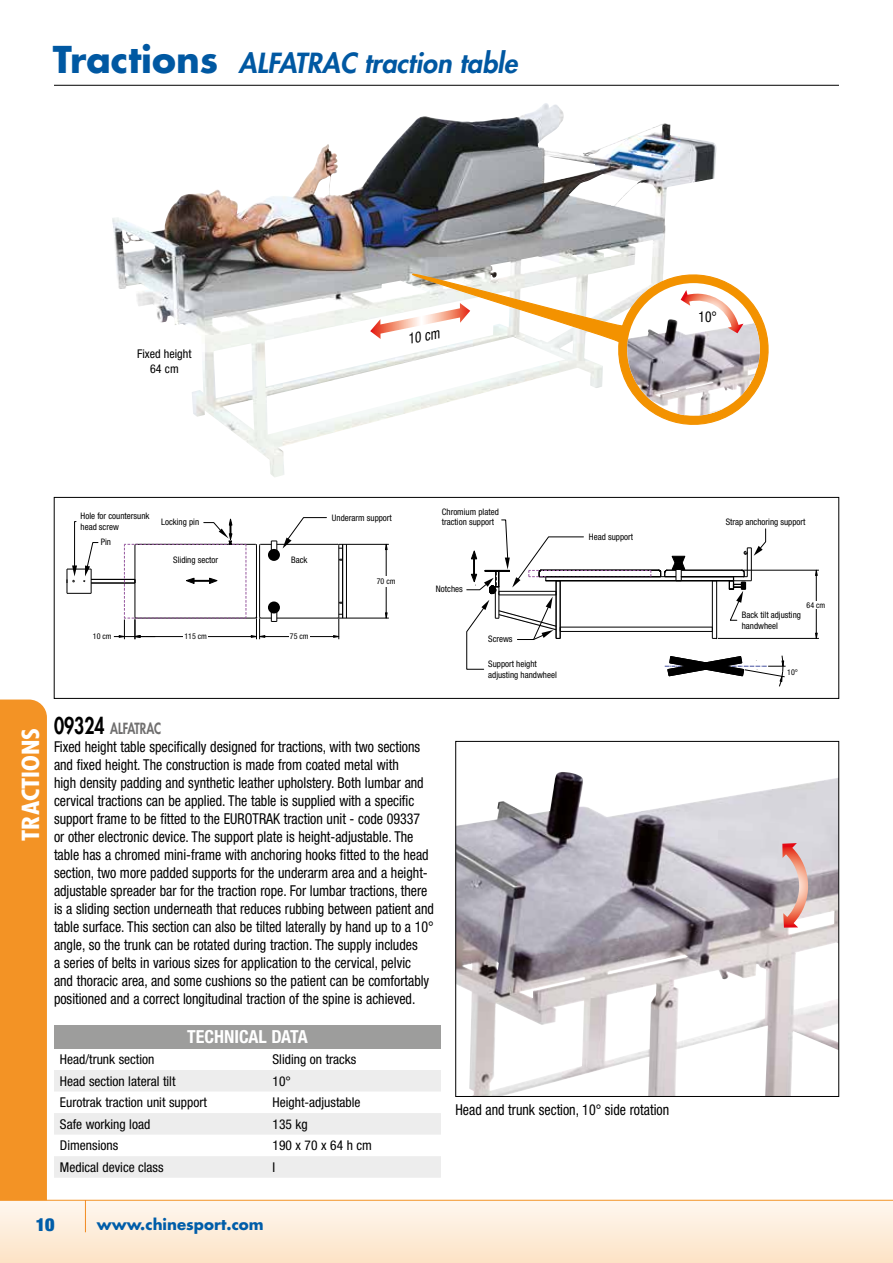
<style>
.page{position:relative;width:893px;height:1263px;background:#fff}
.page>*{position:absolute;margin:0;border:0;box-sizing:border-box;transform-origin:0 0}
.t1{font:italic 800 27px "Futura Std";color:#0058a2}
.t2{font:700 condensed 22.95px "Futura Std";color:#fff;scale:1.18 1}
.t3{font:700 condensed 18px "Helvetica Neue LT Std";color:#fff}
.t4{font:900 condensed 18px "Helvetica Neue LT Std";color:#005da9}
.t5{font:condensed 15px/18px "Helvetica Neue LT Std";color:#000;scale:.93 1}
.t6{font:700 15px "Futura Std";color:#005da9}
.t7{font:800 15px "Futura Std";color:#706f6f;scale:.78 1}
.t8{font:italic condensed 15px "Helvetica Neue LT Std";color:#000;scale:.9 1}
.t9{font:condensed 15px "Helvetica Neue LT Std";color:#000;scale:.9 1}
.t10{font:condensed 13.5px "Helvetica Neue LT Std";color:#000}
.t11{font:condensed 12px/14.4px "Helvetica Neue LT Std";color:#000;text-align:center}
.t12{font:condensed 9px/10.8px "Helvetica Neue LT Std";color:#000}
.t13{font:condensed 7.95px "Helvetica Neue LT Std";color:#000}
.s1{font-weight:700;font-style:normal;font-size:36px}
.s2{font-size:22.5px;color:#000}
</style>
<div class="page">
<div style="left:0;top:1200px;width:893px;height:63px;background:linear-gradient(to bottom,#fef7f0,#fde3c6)"></div>
<div style="left:0;top:699px;width:47px;height:501px;background:#f39325"></div>
<hr style="left:0;top:1200px;width:893px;height:1px;background:#f39325">
<hr style="left:85px;top:1200px;width:1px;height:32px;background:#f39325">
<hr style="left:54px;top:85px;width:785px;height:1px;background:#000">
<hr style="left:560px;top:627px;width:152px;height:1px;background:#000">
<hr style="left:560px;top:631px;width:152px;height:1px;background:#000">
<hr style="left:681px;top:570px;width:61px;height:1px;background:#000">
<hr style="left:681px;top:576px;width:53px;height:1px;background:#000">
<hr style="left:546px;top:580px;width:188px;height:1px;background:#000">
<hr style="left:541px;top:570px;width:118px;height:1px;background:#000">
<hr style="left:546px;top:576px;width:130px;height:1px;background:#000">
<svg style="left:659px;top:556px;width:26px;height:24px"></svg>
<hr style="left:716px;top:581px;width:1px;height:57px;background:#000">
<hr style="left:712px;top:581px;width:1px;height:57px;background:#000">
<hr style="left:743px;top:570px;width:76px;height:1px;background:#000">
<hr style="left:718px;top:638px;width:101px;height:1px;background:#000">
<hr style="left:816px;top:575px;width:1px;height:58px;background:#000">
<svg style="left:815px;top:569px;width:2px;height:7px"></svg>
<div style="left:804px;top:601px;width:23px;height:8px;background:#fff"></div>
<svg style="left:665px;top:655px;width:121px;height:32px"></svg>
<svg style="left:466px;top:519px;width:186px;height:151px"></svg>
<svg style="left:729px;top:528px;width:38px;height:93px"></svg>
<div style="left:54px;top:497px;width:785px;height:202px;border:1px solid #000"></div>
<hr style="left:265px;top:636px;width:69px;height:1px;background:#000">
<hr style="left:339px;top:545px;width:1px;height:72px;background:#000">
<hr style="left:277px;top:544px;width:61px;height:1px;background:#000">
<hr style="left:91px;top:579px;width:44px;height:1px;background:#000">
<hr style="left:91px;top:583px;width:44px;height:1px;background:#000">
<hr style="left:277px;top:618px;width:61px;height:1px;background:#000">
<hr style="left:339px;top:618px;width:50px;height:1px;background:#000">
<hr style="left:339px;top:544px;width:50px;height:1px;background:#000">
<hr style="left:386px;top:550px;width:1px;height:63px;background:#000">
<svg style="left:385px;top:612px;width:2px;height:7px"></svg>
<svg style="left:385px;top:543px;width:2px;height:7px"></svg>
<hr style="left:346px;top:544px;width:1px;height:74px;background:#000">
<hr style="left:342px;top:544px;width:1px;height:74px;background:#000">
<svg style="left:333px;top:614px;width:10px;height:25px"></svg>
<svg style="left:338px;top:544px;width:4px;height:5px"></svg>
<div style="left:376px;top:576px;width:20px;height:11px;background:#fff"></div>
<svg style="left:67px;top:521px;width:32px;height:73px"></svg>
<svg style="left:114px;top:517px;width:213px;height:122px"></svg>
<div style="left:268px;top:601px;width:12px;height:12px;background:#000;border-radius:50%"></div>
<img style="left:112px;top:103px;width:605px;height:374px">
<svg style="left:411px;top:266px;width:358px;height:166px"></svg>
<div style="left:627px;top:283px;width:133px;height:133px;background:#fff;border-radius:50%"></div>
<img style="left:627px;top:319px;width:133px;height:97px">
<svg style="left:681px;top:290px;width:62px;height:43px"></svg>
<div style="left:54px;top:1025px;width:387px;height:23px;background:#9d9d9c"></div>
<svg style="left:54px;top:1070px;width:387px;height:108px"></svg>
<img style="left:457px;top:772px;width:380px;height:323px">
<div style="left:455px;top:741px;width:384px;height:356px;border:1px solid #000"></div>
<svg style="left:782px;top:843px;width:31px;height:85px"></svg>
<svg style="left:368px;top:301px;width:104px;height:40px"></svg>
<h1 class="t1" style="left:53px;top:46px;width:466px"><span class="s1">Tractions</span> ALFATRAC traction table</h1>
<p class="t11" style="left:137px;top:347px;width:56px">Fixed height<br>64 cm</p>
<p class="t8" style="left:406px;top:330px;width:37px;rotate:-11deg">10 cm</p>
<p class="t9" style="left:698px;top:308px;width:22px">10°</p>
<p class="t12" style="left:81px;top:511px;width:70px">Hole for countersunk</p>
<p class="t12" style="left:332px;top:512px;width:61px">Underarm support</p>
<p class="t12" style="left:101px;top:519px;width:20px;line-height:15.5px;text-indent:-20px">head screw<br>Pin</p>
<p class="t12" style="left:161px;top:516px;width:40px">Locking pin</p>
<p class="t12" style="left:173px;top:555px;width:47px">Sliding sector</p>
<p class="t12" style="left:291px;top:555px;width:18px">Back</p>
<p class="t13" style="left:377px;top:576px;width:20px">70 cm</p>
<p class="t12" style="left:442px;top:506px;width:59px">Chromium plated traction support</p>
<p class="t12" style="left:436px;top:584px;width:28px">Notches</p>
<p class="t12" style="left:589px;top:531px;width:46px">Head support</p>
<p class="t13" style="left:93px;top:632px;width:20px">10 cm</p>
<p class="t13" style="left:184px;top:632px;width:24px">115 cm</p>
<p class="t13" style="left:290px;top:632px;width:20px">75 cm</p>
<h2 class="t2" style="left:17px;top:841px;width:97px;rotate:-90deg">TRACTIONS</h2>
<p class="t7" style="left:54px;top:719px;width:139px"><span class="s2">09324</span> ALFATRAC</p>
<p class="t5" style="left:54px;top:737px;width:410px">Fixed height table specifically designed for tractions, with two sections and fixed height. The construction is made from coated metal with<br>high density padding and synthetic leather upholstery. Both lumbar and cervical tractions can be applied. The table is supplied with a specific support frame to be fitted to the EUROTRAK traction unit - code 09337 or other electronic device. The support plate is height-adjustable. The table has a chromed mini-frame with anchoring hooks fitted to the head section, two more padded supports for the underarm area and a height&shy;adjustable spreader bar for the traction rope. For lumbar tractions, there is a sliding section underneath that reduces rubbing between patient and table surface. This section can also be tilted laterally by hand up to a 10° angle, so the trunk can be rotated during traction. The supply includes<br>a series of belts in various sizes for application to the cervical, pelvic and thoracic area, and some cushions so the patient can be comfortably positioned and a correct longitudinal traction of the spine is achieved.</p>
<p class="t3" style="left:187px;top:1026px;width:122px">TECHNICAL DATA</p>
<p class="t10" style="left:60px;top:1051px;width:96px">Head/trunk section</p>
<p class="t10" style="left:273px;top:1051px;width:85px">Sliding on tracks</p>
<p class="t10" style="left:60px;top:1073px;width:117px">Head section lateral tilt</p>
<p class="t10" style="left:273px;top:1073px;width:20px">10°</p>
<p class="t10" style="left:60px;top:1094px;width:148px">Eurotrak traction unit support</p>
<p class="t10" style="left:273px;top:1094px;width:89px">Height-adjustable</p>
<p class="t10" style="left:60px;top:1116px;width:92px">Safe working load</p>
<p class="t10" style="left:273px;top:1116px;width:37px">135 kg</p>
<p class="t10" style="left:60px;top:1138px;width:60px">Dimensions</p>
<p class="t10" style="left:273px;top:1138px;width:101px">190 x 70 x 64 h cm</p>
<p class="t10" style="left:60px;top:1159px;width:105px">Medical device class</p>
<p class="t10" style="left:273px;top:1159px;width:4px">I</p>
<p class="t12" style="left:488px;top:633px;width:26px">Screws</p>
<p class="t12" style="left:488px;top:658px;width:70px">Support height adjusting handwheel</p>
<p class="t5" style="left:455px;top:1101px;width:231px">Head and trunk section, 10° side rotation</p>
<p class="t4" style="left:36px;top:1213px;width:20px">10</p>
<p class="t6" style="left:97px;top:1215px;width:168px">www.chinesport.com</p>
<p class="t12" style="left:726px;top:517px;width:81px">Strap anchoring support</p>
<p class="t13" style="left:806px;top:600px;width:20px">64 cm</p>
<p class="t12" style="left:742px;top:609px;width:61px">Back tilt adjusting handwheel</p>
<p class="t13" style="left:787px;top:667px;width:12px">10°</p>
</div>
